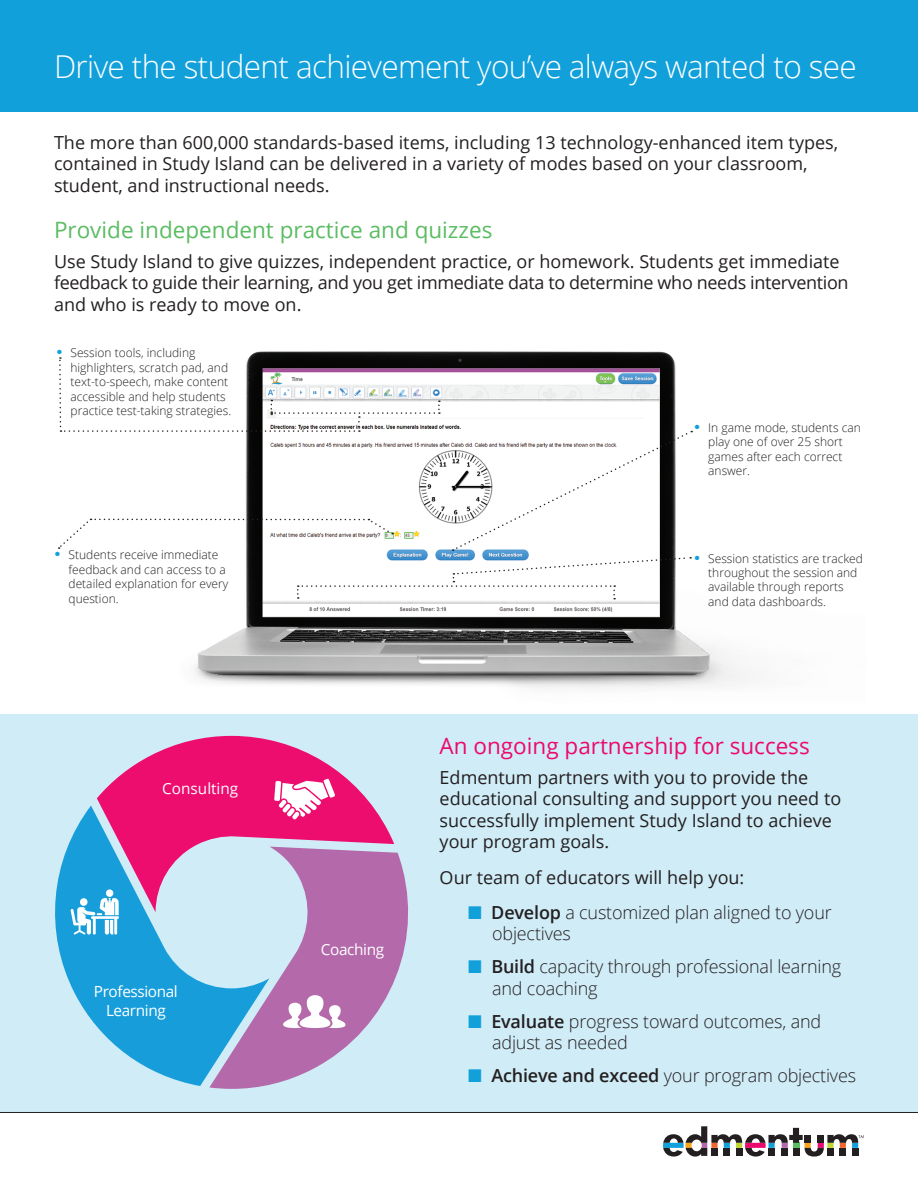
<style>
.page{position:relative;width:918px;height:1188px;background:#fff}
.page>*{position:absolute;margin:0;border:0;box-sizing:border-box;transform-origin:0 0}
.t1{font:300 31.5px "Open Sans";letter-spacing:-.02em;color:#fff}
.t2{font:22.5px "Open Sans";color:#5bbc62}
.t3{font:22.5px "Open Sans";color:#ec096d}
.t4{font:18px/21.6px "Open Sans";color:#231f20}
.t5{font:300 18px/21.6px "Open Sans";letter-spacing:-.01em;color:#231f20}
.t6{font:15.3px/18.5px "Open Sans";letter-spacing:-.025em;color:#fff;text-align:center}
.t7{font:15.3px "Open Sans";color:#fff}
.t8{font:300 12px/14.4px "Open Sans";color:#231f20}
.s1{color:#12a0db}
.s2{font-weight:600}
</style>
<div class="page">
<div style="left:0;top:715px;width:918px;height:398px;background:#d0ecf7"></div>
<div style="left:0;top:0;width:918px;height:111px;background:#12a0db"></div>
<img style="left:194px;top:351px;width:557px;height:337px">
<svg style="left:58px;top:357px;width:634px;height:242px"></svg>
<svg style="left:663px;top:1126px;width:201px;height:31px"></svg>
<svg style="left:209px;top:852px;width:199px;height:237px;fill:#b369aa"></svg>
<svg style="left:55px;top:806px;width:214px;height:280px;fill:#179eda"></svg>
<svg style="left:97px;top:736px;width:297px;height:176px"></svg>
<svg style="left:283px;top:995px;width:63px;height:33px;background:#dab6d6"></svg>
<svg style="left:274px;top:779px;width:61px;height:40px;background:#f690bc"></svg>
<div style="left:106px;top:889px;width:7px;height:8px;background:#fff;border-radius:50%"></div>
<svg style="left:71px;top:898px;width:48px;height:37px;background:#8dcfec"></svg>
<hr style="left:0;top:1112px;width:918px;height:1px;background:#231f20">
<h1 class="t1" style="left:54px;top:45px;width:804px">Drive the student achievement you’ve always wanted to see</h1>
<p class="t4" style="left:54px;top:131px;width:786px">The more than 600,000 standards-based items, including 13 technology-enhanced item types, contained in Study Island can be delivered in a variety of modes based on your classroom, student, and instructional needs.</p>
<p class="t2" style="left:54px;top:214px;width:440px">Provide independent practice and quizzes</p>
<p class="t4" style="left:54px;top:250px;width:796px">Use Study Island to give quizzes, independent practice, or homework. Students get immediate feedback to guide their learning, and you get immediate data to determine who needs intervention and who is ready to move on.</p>
<p class="t8" style="left:71px;top:345px;width:162px;text-indent:-14px"><sup>●</sup> Session tools, including highlighters, scratch pad, and text-to-speech, make content accessible and help students practice test-taking strategies.</p>
<p class="t8" style="left:69px;top:547px;width:161px;text-indent:-14px"><sup>●</sup> Students receive immediate feedback and can access to a detailed explanation for every question.</p>
<p class="t7" style="left:162px;top:778px;width:78px">Consulting</p>
<p class="t6" style="left:94px;top:982px;width:85px">Professional<br>Learning</p>
<p class="t6" style="left:321px;top:939px;width:65px">Coaching</p>
<p class="t8" style="left:708px;top:420px;width:154px;text-indent:-14px"><sup>●</sup> In game mode, students can play one of over 25 short games after each correct answer.</p>
<p class="t8" style="left:708px;top:551px;width:156px;text-indent:-14px"><sup>●</sup> Session statistics are tracked throughout the session and available through reports and data dashboards.</p>
<p class="t3" style="left:440px;top:730px;width:372px">An ongoing partnership for success</p>
<p class="t4" style="left:440px;top:766px;width:403px">Edmentum partners with you to provide the educational consulting and support you need to successfully implement Study Island to achieve your program goals.</p>
<p class="t4" style="left:440px;top:867px;width:306px">Our team of educators will help you:</p>
<p class="t5" style="left:492px;top:901px;width:341px;text-indent:-24px"><span class="s1">■</span> <span class="s2">Develop</span> a customized plan aligned to your objectives</p>
<p class="t5" style="left:492px;top:955px;width:351px;text-indent:-24px"><span class="s1">■</span> <span class="s2">Build</span> capacity through professional learning and coaching</p>
<p class="t5" style="left:492px;top:1010px;width:331px;text-indent:-24px"><span class="s1">■</span> <span class="s2">Evaluate</span> progress toward outcomes, and adjust as needed</p>
<p class="t5" style="left:468px;top:1065px;width:389px"><span class="s1">■</span> <span class="s2">Achieve and exceed</span> your program objectives</p>
</div>
